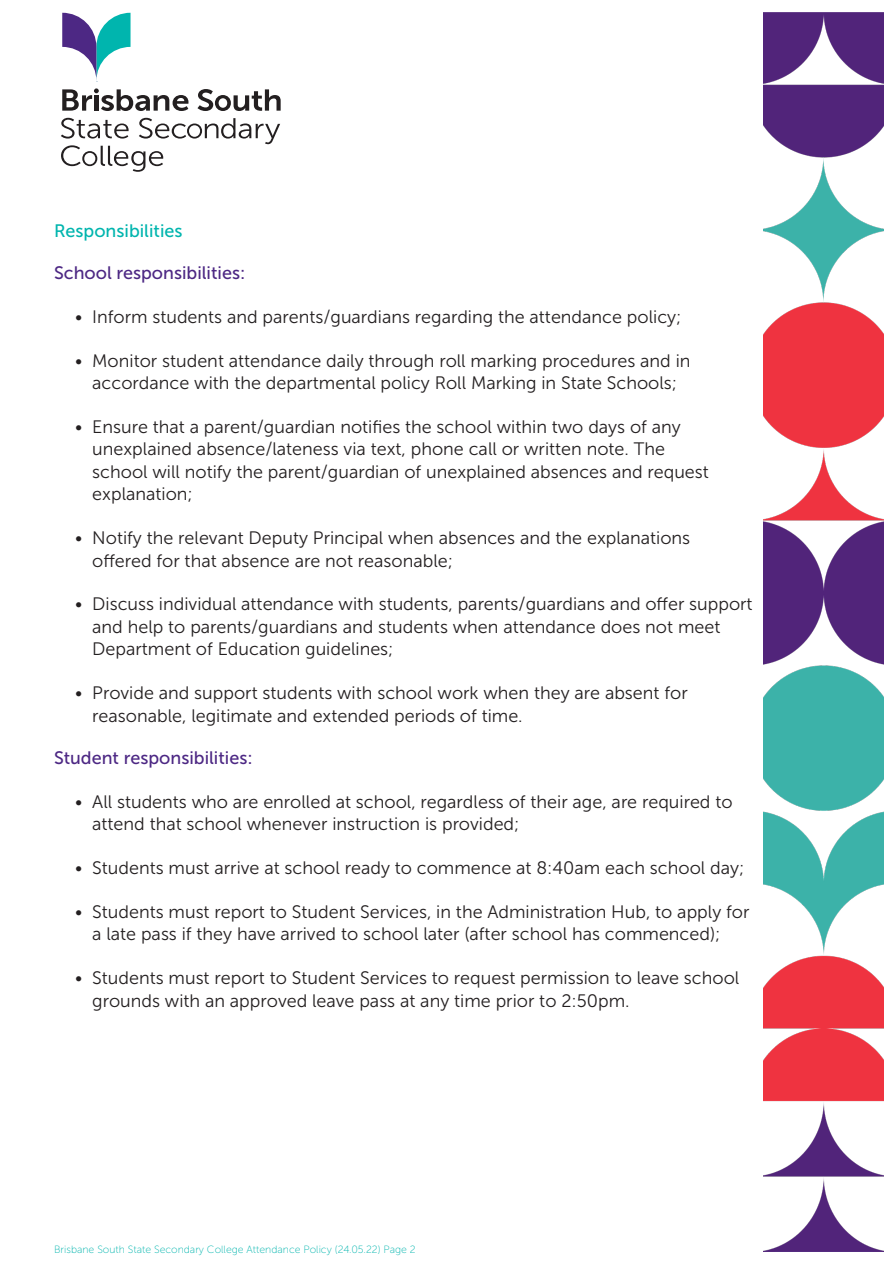
<style>
.page{position:relative;width:893px;height:1263px;background:#fff}
.page>*{position:absolute;margin:0;border:0;box-sizing:border-box;transform-origin:0 0}
.t1{font:18px/22.5px "Museo Sans 300";color:#231f20}
.Subheadding{font:18px "Museo Sans 500";color:#4d2884}
.Small_Heading{font:18px "Museo Sans 500";color:#4d2884}
.Subheadding-2{font:18px "Museo Sans 500";color:#00b5ae}
.t2{font:10.5px "Museo Sans 100";color:#00b5ae}
</style>
<div class="page">
<svg style="left:197px;top:89px;width:84px;height:22px"></svg>
<svg style="left:61px;top:118px;width:219px;height:54px"></svg>
<svg style="left:62px;top:88px;width:126px;height:23px"></svg>
<svg style="left:62px;top:13px;width:69px;height:67px"></svg>
<img style="left:764px;top:13px;width:119px;height:1239px">
<p class="Subheadding-2" style="left:54px;top:221px;width:130px">Responsibilities</p>
<p class="Small_Heading" style="left:54px;top:263px;width:193px">School responsibilities:</p>
<p class="t1" style="left:75px;top:306px;width:608px">• Inform students and parents/guardians regarding the attendance policy;</p>
<p class="t1" style="left:75px;top:349px;width:617px;text-align:center">• Monitor student attendance daily through roll marking procedures and in accordance with the departmental policy Roll Marking in State Schools;</p>
<p class="t1" style="left:92px;top:416px;width:618px;text-indent:-17px">• Ensure that a parent/guardian notifies the school within two days of any unexplained absence/lateness via text, phone call or written note. The school will notify the parent/guardian of unexplained absences and request explanation;</p>
<p class="t1" style="left:92px;top:527px;width:599px;text-indent:-17px">• Notify the relevant Deputy Principal when absences and the explanations offered for that absence are not reasonable;</p>
<p class="t1" style="left:92px;top:593px;width:662px;text-indent:-17px">• Discuss individual attendance with students, parents/guardians and offer support and help to parents/guardians and students when attendance does not meet<br>Department of Education guidelines;</p>
<p class="t1" style="left:92px;top:682px;width:597px;text-indent:-17px">• Provide and support students with school work when they are absent for reasonable, legitimate and extended periods of time.</p>
<p class="Subheadding" style="left:54px;top:748px;width:200px">Student responsibilities:</p>
<p class="t1" style="left:92px;top:790px;width:642px;text-indent:-17px">• All students who are enrolled at school, regardless of their age, are required to attend that school whenever instruction is provided;</p>
<p class="t1" style="left:75px;top:857px;width:671px">• Students must arrive at school ready to commence at 8:40am each school day;</p>
<p class="t1" style="left:92px;top:900px;width:659px;text-indent:-17px">• Students must report to Student Services, in the Administration Hub, to apply for a late pass if they have arrived to school later (after school has commenced);</p>
<p class="t1" style="left:92px;top:967px;width:649px;text-indent:-17px">• Students must report to Student Services to request permission to leave school grounds with an approved leave pass at any time prior to 2:50pm.</p>
<p class="t2" style="left:54px;top:1243px;width:363px">Brisbane South State Secondary College Attendance Policy (24.05.22) Page 2</p>
</div>
